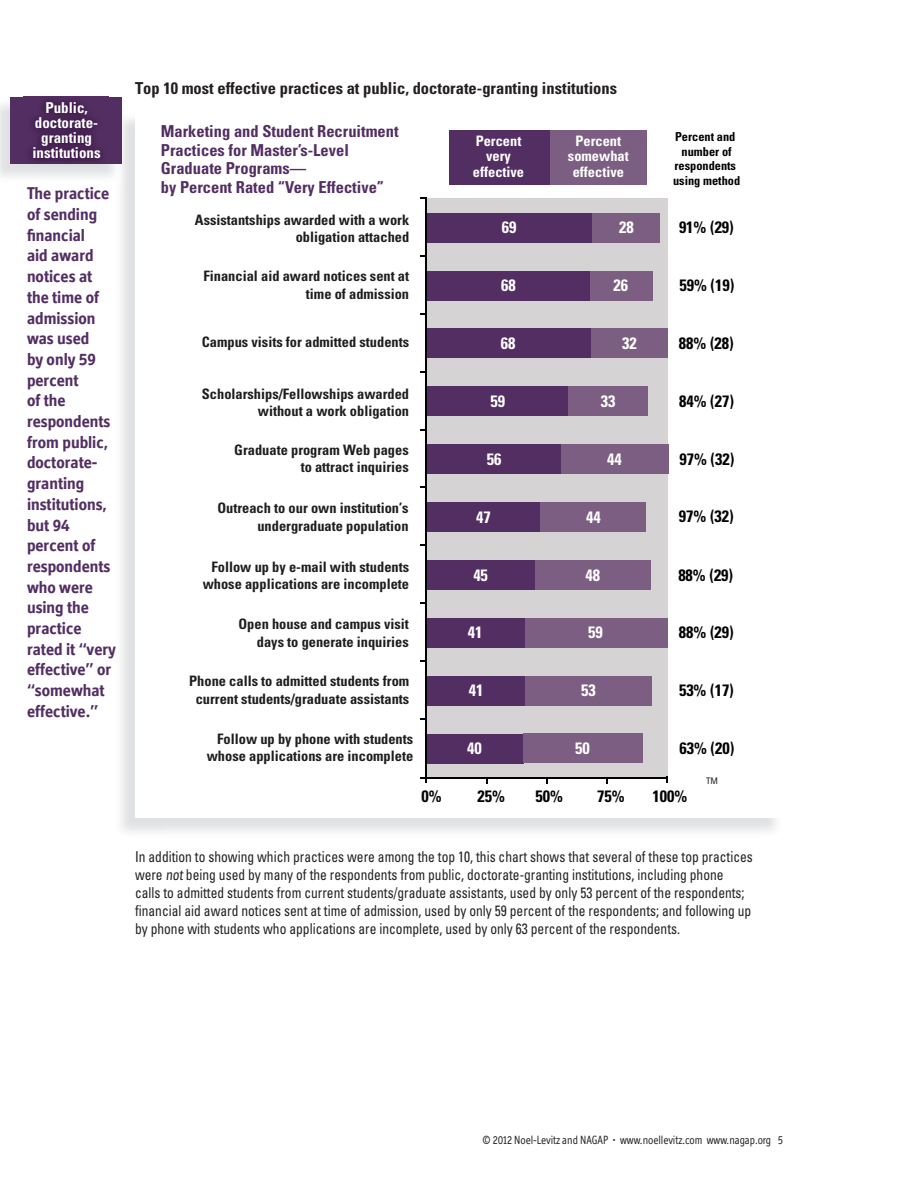
<style>
.page{position:relative;width:918px;height:1188px;background:#fff}
.page>*{position:absolute;margin:0;border:0;box-sizing:border-box;transform-origin:0 0}
.t1{font:700 17.25px/20.7px "Officina Display ITC";color:#532e63}
.t2{font:700 condensed 16.5px/18.5px "Univers";color:#532e63}
.t3{font:700 condensed 16.5px "Univers";color:#010202}
.t4{font:700 condensed 16.5px "Univers";color:#231f20}
.t5{font:700 condensed 16.5px "Univers";color:#fff}
.t6{font:condensed 15px/18px "Univers";color:#231f20;scale:.9 1}
.t7{font:700 condensed 15px/15px "Univers";color:#fff;text-align:center}
.t8{font:700 condensed 14.4px/17.2px "Univers";color:#201d1d;text-align:right}
.t9{font:700 condensed 14.4px/15.5px "Univers";color:#fff;text-align:center}
.t10{font:700 condensed 12.3px/14.4px "Univers";color:#010202;text-align:center}
.t11{font:12px "Officina Display ITC";color:#231f20;scale:.9 1}
.t12{font:condensed 9px "Univers";color:#231f20}
</style>
<div class="page">
<div style="left:426px;top:198px;width:242px;height:580px;background:#d5d3d3"></div>
<div style="left:449px;top:130px;width:101px;height:55px;background:#532e63"></div>
<svg style="left:420px;top:429px;width:6px;height:2px"></svg>
<svg style="left:420px;top:371px;width:6px;height:2px"></svg>
<svg style="left:420px;top:313px;width:6px;height:2px"></svg>
<svg style="left:420px;top:255px;width:6px;height:2px"></svg>
<div style="left:426px;top:213px;width:166px;height:30px;background:#532e63"></div>
<div style="left:592px;top:213px;width:67px;height:30px;background:#7b5e81"></div>
<div style="left:426px;top:271px;width:165px;height:30px;background:#532e63"></div>
<div style="left:591px;top:271px;width:62px;height:30px;background:#7b5e81"></div>
<div style="left:426px;top:329px;width:165px;height:29px;background:#532e63"></div>
<div style="left:591px;top:329px;width:76px;height:29px;background:#7b5e81"></div>
<div style="left:427px;top:387px;width:142px;height:29px;background:#532e63"></div>
<div style="left:569px;top:387px;width:79px;height:29px;background:#7b5e81"></div>
<div style="left:427px;top:444px;width:134px;height:30px;background:#532e63"></div>
<div style="left:561px;top:444px;width:107px;height:30px;background:#7b5e81"></div>
<hr style="left:421px;top:777px;width:246px;height:1px;background:#010202">
<svg style="left:420px;top:718px;width:6px;height:2px"></svg>
<svg style="left:420px;top:660px;width:6px;height:2px"></svg>
<div style="left:426px;top:503px;width:114px;height:29px;background:#532e63"></div>
<div style="left:540px;top:503px;width:106px;height:29px;background:#7b5e81"></div>
<div style="left:426px;top:561px;width:110px;height:29px;background:#532e63"></div>
<div style="left:535px;top:561px;width:116px;height:29px;background:#7b5e81"></div>
<div style="left:426px;top:618px;width:99px;height:29px;background:#532e63"></div>
<div style="left:525px;top:618px;width:142px;height:29px;background:#7b5e81"></div>
<div style="left:427px;top:676px;width:98px;height:29px;background:#532e63"></div>
<div style="left:525px;top:676px;width:127px;height:29px;background:#7b5e81"></div>
<div style="left:427px;top:734px;width:96px;height:29px;background:#532e63"></div>
<div style="left:523px;top:734px;width:120px;height:29px;background:#7b5e81"></div>
<hr style="left:426px;top:198px;width:1px;height:585px;background:#010202">
<div style="left:550px;top:130px;width:97px;height:55px;background:#7b5e81"></div>
<img style="left:0;top:98px;width:115px;height:79px">
<div style="left:11px;top:97px;width:111px;height:67px;background:#532e63"></div>
<img style="left:23px;top:96px;width:85px;height:72px">
<p class="t7" style="left:32px;top:102px;width:70px">Public, doctorate&shy;granting institutions</p>
<p class="t1" style="left:27px;top:185px;width:91px">The practice of sending financial<br>aid award notices at the time of admission was used<br>by only 59 percent<br>of the respondents from public, doctorate&shy;granting institutions, but 94 percent of respondents who were using the practice rated it “very effective” or “somewhat effective.”</p>
<p class="t4" style="left:135px;top:82px;width:484px">Top 10 most effective practices at public, doctorate-granting institutions</p>
<p class="t2" style="left:161px;top:124px;width:239px">Marketing and Student Recruitment<br>Practices for Master’s-Level<br>Graduate Programs—<br>by Percent Rated “Very Effective”</p>
<p class="t9" style="left:473px;top:135px;width:53px">Percent very effective</p>
<p class="t9" style="left:568px;top:135px;width:62px">Percent somewhat effective</p>
<p class="t10" style="left:673px;top:131px;width:69px">Percent and number of respondents using method</p>
<p class="t8" style="left:195px;top:213px;width:216px">Assistantships awarded with a work obligation attached</p>
<p class="t8" style="left:204px;top:269px;width:207px">Financial aid award notices sent at time of admission</p>
<p class="t5" style="left:502px;top:221px;width:16px">69</p>
<p class="t5" style="left:619px;top:221px;width:16px">28</p>
<p class="t3" style="left:679px;top:221px;width:56px">91% (29)</p>
<p class="t5" style="left:501px;top:279px;width:16px">68</p>
<p class="t5" style="left:613px;top:279px;width:16px">26</p>
<p class="t3" style="left:679px;top:279px;width:56px">59% (19)</p>
<p class="t8" style="left:202px;top:334px;width:209px">Campus visits for admitted students</p>
<p class="t8" style="left:202px;top:387px;width:209px">Scholarships/Fellowships awarded without a work obligation</p>
<p class="t8" style="left:234px;top:443px;width:176px">Graduate program Web pages to attract inquiries</p>
<p class="t5" style="left:501px;top:337px;width:16px">68</p>
<p class="t5" style="left:622px;top:337px;width:16px">32</p>
<p class="t3" style="left:679px;top:337px;width:56px">88% (28)</p>
<p class="t5" style="left:491px;top:395px;width:16px">59</p>
<p class="t5" style="left:601px;top:395px;width:16px">33</p>
<p class="t3" style="left:679px;top:395px;width:56px">84% (27)</p>
<p class="t5" style="left:487px;top:453px;width:16px">56</p>
<p class="t5" style="left:607px;top:453px;width:16px">44</p>
<p class="t3" style="left:679px;top:453px;width:56px">97% (32)</p>
<p class="t8" style="left:217px;top:501px;width:193px">Outreach to our own institution’s undergraduate population</p>
<p class="t8" style="left:203px;top:559px;width:208px">Follow up by e-mail with students whose applications are incomplete</p>
<p class="t8" style="left:238px;top:617px;width:172px">Open house and campus visit days to generate inquiries</p>
<p class="t8" style="left:189px;top:674px;width:222px;text-align:center">Phone calls to admitted students from current students/graduate assistants</p>
<p class="t8" style="left:207px;top:732px;width:208px">Follow up by phone with students whose applications are incomplete</p>
<p class="t5" style="left:476px;top:511px;width:16px">47</p>
<p class="t5" style="left:586px;top:511px;width:16px">44</p>
<p class="t3" style="left:679px;top:510px;width:56px">97% (32)</p>
<p class="t5" style="left:473px;top:569px;width:16px">45</p>
<p class="t5" style="left:586px;top:569px;width:16px">48</p>
<p class="t3" style="left:678px;top:569px;width:56px">88% (29)</p>
<p class="t5" style="left:468px;top:626px;width:16px">41</p>
<p class="t5" style="left:588px;top:626px;width:16px">59</p>
<p class="t3" style="left:679px;top:626px;width:56px">88% (29)</p>
<p class="t5" style="left:469px;top:684px;width:16px">41</p>
<p class="t5" style="left:581px;top:684px;width:16px">53</p>
<p class="t3" style="left:679px;top:684px;width:56px">53% (17)</p>
<p class="t5" style="left:467px;top:742px;width:16px">40</p>
<p class="t5" style="left:575px;top:742px;width:16px">50</p>
<p class="t3" style="left:679px;top:742px;width:56px">63% (20)</p>
<p class="t3" style="left:421px;top:790px;width:22px">0%</p>
<p class="t3" style="left:478px;top:790px;width:29px">25%</p>
<p class="t3" style="left:536px;top:790px;width:29px">50%</p>
<p class="t3" style="left:597px;top:790px;width:29px">75%</p>
<p class="t3" style="left:653px;top:790px;width:36px">100%</p>
<p class="t12" style="left:706px;top:778px;width:13px">TM</p>
<p class="t6" style="left:135px;top:849px;width:688px">In addition to showing which practices were among the top 10, this chart shows that several of these top practices were not being used by many of the respondents from public, doctorate-granting institutions, including phone calls to admitted students from current students/graduate assistants, used by only 53 percent of the respondents; financial aid award notices sent at time of admission, used by only 59 percent of the respondents; and following up by phone with students who applications are incomplete, used by only 63 percent of the respondents.</p>
<p class="t11" style="left:483px;top:1135px;width:335px">© 2012 Noel-Levitz and NAGAP • www.noellevitz.com www.nagap.org 5</p>
</div>
